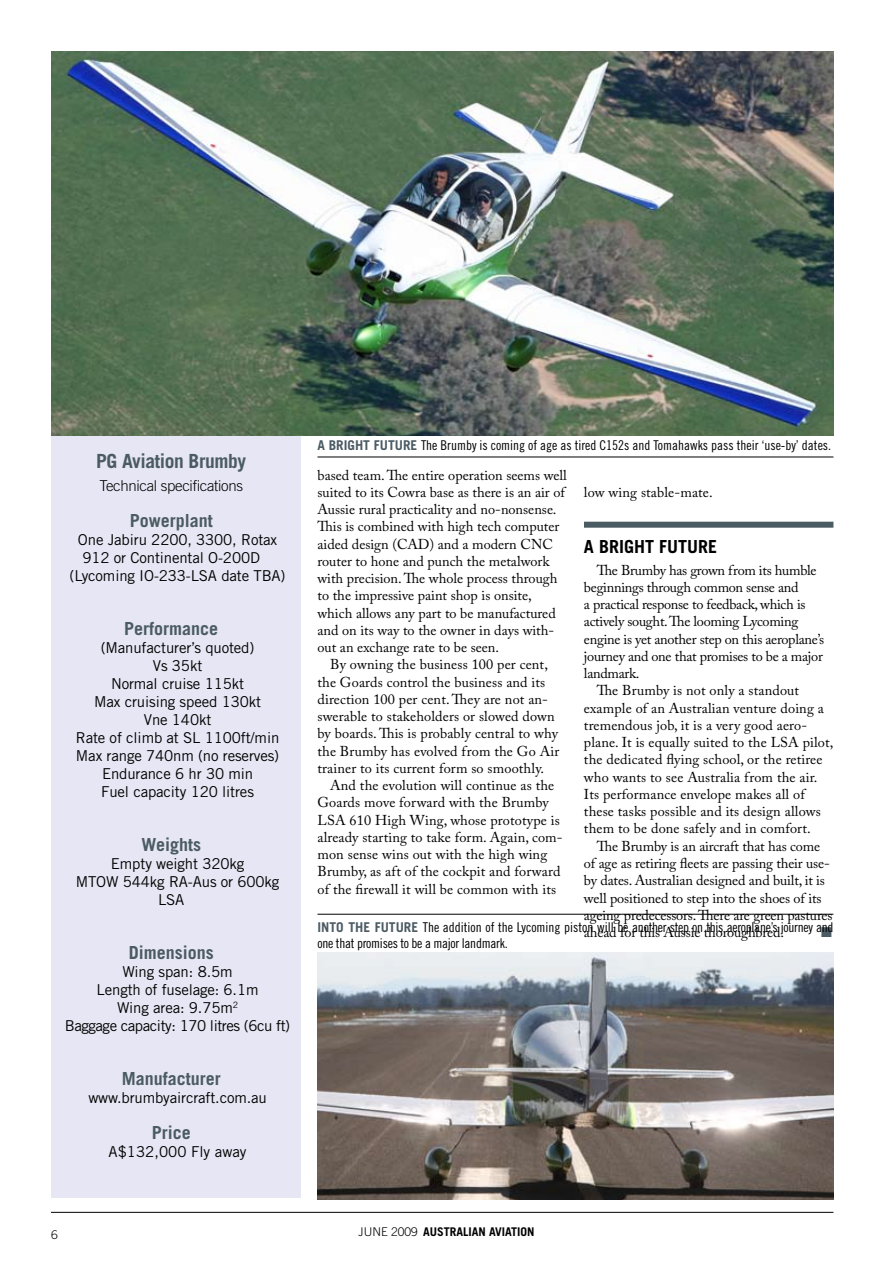
<style>
.page{position:relative;width:893px;height:1263px;background:#fff}
.page>*{position:absolute;margin:0;border:0;box-sizing:border-box;transform-origin:0 0}
.t1{font:700 19.5px "Trade Gothic";letter-spacing:-.02em;color:#4b5b64}
.t2{font:700 18px "Trade Gothic";color:#4b5b64}
.t3{font:700 18px "Trade Gothic";color:#000}
.t4{font:15px/18px "Trade Gothic";letter-spacing:-.01em;color:#000;text-align:center}
.t5{font:300 15px "Trade Gothic";letter-spacing:-.02em;color:#000}
.t6{font:14.25px/17.2px "Adobe Caslon Pro";color:#000}
.t7{font:14.25px "Adobe Caslon Pro";letter-spacing:-.02em;color:#000}
.t8{font:14.25px "Zapf Dingbats";color:#4b5b64}
.t9{font:13.5px/16.5px "Trade Gothic Cond Eighteen";letter-spacing:-.02em;color:#000}
.t10{font:13.5px "Trade Gothic Cond Eighteen";color:#000}
.t11{font:700 13.5px "Trade Gothic";color:#4b5b64}
.t12{font:700 12px "Trade Gothic";color:#000}
.s1{font-family:"Trade Gothic";font-weight:700;color:#4b5b64}
.s2{font-weight:300}
</style>
<div class="page">
<hr style="left:51px;top:1212px;width:782px;height:1px;background:#000">
<div style="left:51px;top:51px;width:250px;height:1147px;background:#e6e6f4"></div>
<div style="left:584px;top:522px;width:249px;height:6px;background:#4b5b64"></div>
<img style="left:317px;top:952px;width:516px;height:247px">
<img style="left:51px;top:51px;width:782px;height:384px">
<hr style="left:317px;top:457px;width:516px;height:1px;background:#000">
<hr style="left:317px;top:914px;width:516px;height:1px;background:#000">
<h1 class="t1" style="left:96px;top:449px;width:152px">PG Aviation Brumby</h1>
<p class="t5" style="left:99px;top:476px;width:145px">Technical specifications</p>
<p class="t2" style="left:130px;top:509px;width:85px">Powerplant</p>
<p class="t4" style="left:78px;top:530px;width:201px">One Jabiru 2200, 3300, Rotax</p>
<p class="t4" style="left:82px;top:548px;width:179px">912 or Continental O-200D</p>
<p class="t4" style="left:70px;top:566px;width:218px">(Lycoming IO-233-LSA date TBA)</p>
<p class="t2" style="left:124px;top:617px;width:95px">Performance</p>
<p class="t4" style="left:76px;top:638px;width:205px">(Manufacturer’s quoted)<br>Vs 35kt<br>Normal cruise 115kt<br>Max cruising speed 130kt<br>Vne 140kt<br>Rate of climb at SL 1100ft/min<br>Max range 740nm (no reserves)<br>Endurance 6 hr 30 min<br>Fuel capacity 120 litres</p>
<p class="t2" style="left:141px;top:833px;width:61px">Weights</p>
<p class="t4" style="left:111px;top:854px;width:135px">Empty weight 320kg</p>
<p class="t4" style="left:76px;top:872px;width:205px">MTOW 544kg RA-Aus or 600kg</p>
<p class="t4" style="left:158px;top:890px;width:28px">LSA</p>
<p class="t2" style="left:129px;top:941px;width:86px">Dimensions</p>
<p class="t4" style="left:65px;top:962px;width:227px">Wing span: 8.5m<br>Length of fuselage: 6.1m<br>Wing area: 9.75m<sup>2<br></sup>Baggage capacity: 170 litres (6cu ft)</p>
<p class="t2" style="left:122px;top:1067px;width:100px">Manufacturer</p>
<p class="t4" style="left:88px;top:1088px;width:180px">www.brumbyaircraft.com.au</p>
<p class="t2" style="left:152px;top:1121px;width:41px">Price</p>
<p class="t4" style="left:109px;top:1142px;width:139px">A$132,000 Fly away</p>
<p class="t11" style="left:317px;top:437px;width:19px">a brig</p>
<p class="t11" style="left:355px;top:437px;width:27px">ht futur</p>
<p class="t10" style="left:411px;top:437px;width:422px"><span class="s1">e</span> The Brumby is coming of age as tired C152s and Tomahawks pass their ‘use-by’ dates.</p>
<p class="t6" style="left:317px;top:466px;width:251px">based team. The entire operation seems well suited to its Cowra base as there is an air of Aussie rural practicality and no-nonsense.<br>This is combined with high tech computer aided design (CAD) and a modern CNC router to hone and punch the metalwork with precision. The whole process through to the impressive paint shop is onsite, which allows any part to be manufactured and on its way to the owner in days with&shy;out an exchange rate to be seen.</p>
<p class="t6" style="left:317px;top:656px;width:243px;text-indent:13px">By owning the business 100 per cent, the Goards control the business and its direction 100 per cent. They are not an&shy;swerable to stakeholders or slowed down by boards. This is probably central to why the Brumby has evolved from the Go Air trainer to its current form so smoothly.</p>
<p class="t6" style="left:317px;top:777px;width:247px;text-indent:13px">And the evolution will continue as the Goards move forward with the Brumby LSA 610 High Wing, whose prototype is already starting to take form. Again, com&shy;mon sense wins out with the high wing Brumby, as aft of the cockpit and forward of the firewall it will be common with its</p>
<p class="t6" style="left:584px;top:483px;width:130px">low wing stable-mate.</p>
<p class="t3" style="left:584px;top:536px;width:94px">A Bright Futur</p>
<p class="t3" style="left:708px;top:536px;width:10px">e</p>
<p class="t7" style="left:597px;top:561px;width:221px">The Brumby has grown from its humble</p>
<p class="t7" style="left:584px;top:579px;width:216px">beginnings through common sense and</p>
<p class="t7" style="left:584px;top:596px;width:223px">a practical response to feedback, which is</p>
<p class="t7" style="left:584px;top:613px;width:216px">actively sought. The looming Lycoming</p>
<p class="t7" style="left:584px;top:630px;width:242px">engine is yet another step on this aeroplane’s</p>
<p class="t7" style="left:584px;top:648px;width:240px">journey and one that promises to be a major</p>
<p class="t7" style="left:584px;top:665px;width:57px">landmark.</p>
<p class="t6" style="left:597px;top:682px;width:204px">The Brumby is not only a standout</p>
<p class="t6" style="left:584px;top:699px;width:241px">example of an Australian venture doing a</p>
<p class="t6" style="left:584px;top:716px;width:225px">tremendous job, it is a very good aero-</p>
<p class="t6" style="left:584px;top:734px;width:251px">plane. It is equally suited to the LSA pilot,</p>
<p class="t6" style="left:584px;top:751px;width:240px">the dedicated flying school, or the retiree</p>
<p class="t6" style="left:584px;top:768px;width:235px">who wants to see Australia from the air.</p>
<p class="t6" style="left:584px;top:785px;width:222px">Its performance envelope makes all of</p>
<p class="t6" style="left:584px;top:803px;width:238px">these tasks possible and its design allows</p>
<p class="t6" style="left:584px;top:820px;width:228px">them to be done safely and in comfort.</p>
<p class="t6" style="left:597px;top:837px;width:225px">The Brumby is an aircraft that has come</p>
<p class="t6" style="left:584px;top:854px;width:247px">of age as retiring fleets are passing their use-</p>
<p class="t6" style="left:584px;top:872px;width:242px">by dates. Australian designed and built, it is</p>
<p class="t6" style="left:584px;top:889px;width:239px">well positioned to step into the shoes of its</p>
<p class="t6" style="left:584px;top:906px;width:250px">ageing predecessors. There are green pastures</p>
<p class="t6" style="left:584px;top:923px;width:202px">ahead for this Aussie thoroughbred.</p>
<p class="t8" style="left:821px;top:925px;width:12px">■</p>
<p class="t9" style="left:317px;top:918px;width:517px"><span class="s1">INTO THE FUTURE</span> The addition of the Lycoming piston will be another step on this aeroplane’s journey and one that promises to be a major landmark.</p>
<p class="t12" style="left:358px;top:1224px;width:178px"><span class="s2">JUNE 2009</span> AUSTRALIAN AVIATION</p>
</div>
